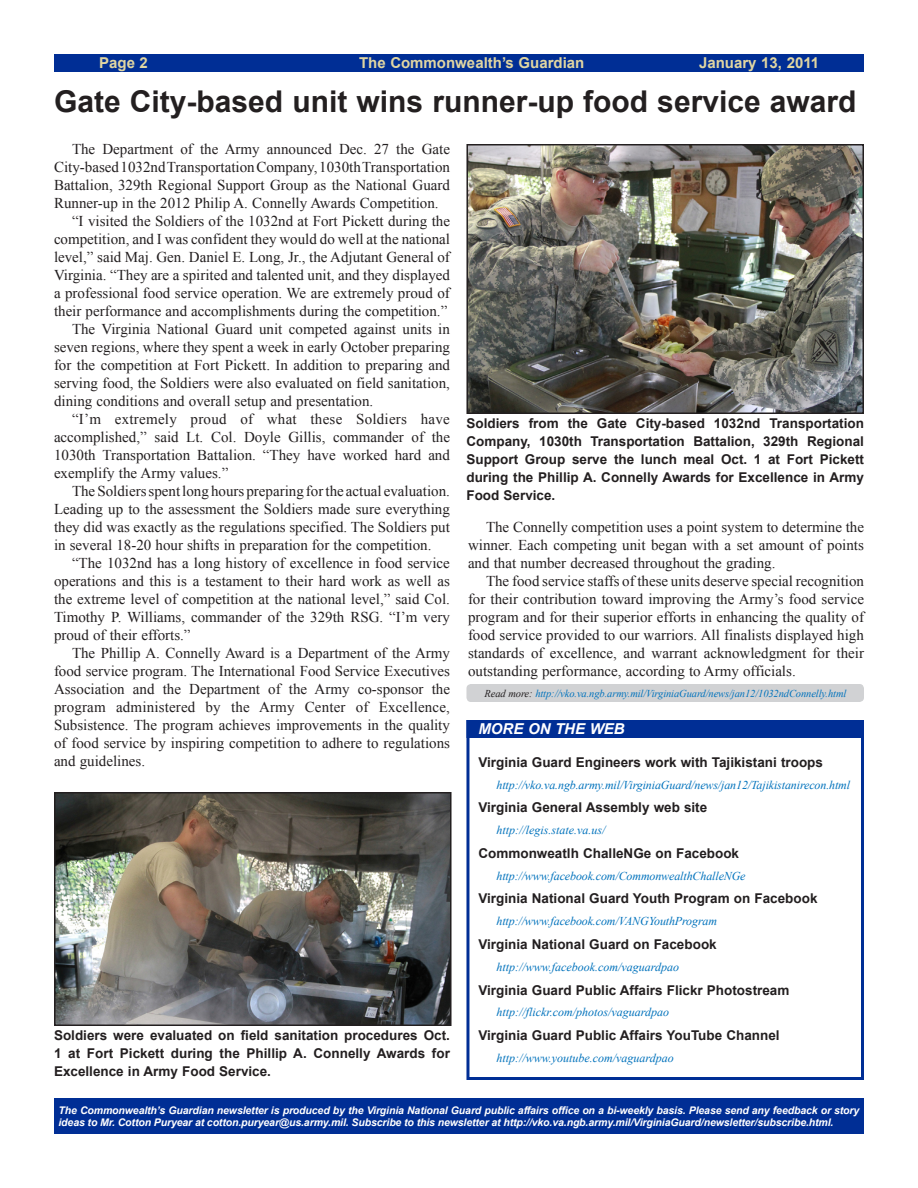
<style>
.page{position:relative;width:918px;height:1188px;background:#fff}
.page>*{position:absolute;margin:0;border:0;box-sizing:border-box;transform-origin:0 0}
._24_point_headline{font:700 30px "Arial";color:#231f20}
.Body_Copy{font:15px/18px "Times New Roman";color:#231f20;text-align:justify}
.t1{font:700 15px "Arial";color:#e1d6a2}
._24_point_headline-2{font:italic 700 15px "Arial";color:#fff}
.Picture_Captions{font:700 13.5px/18px "Arial";color:#231f20;text-align:justify}
.Body_Copy-2{font:700 13.5px "Arial";color:#231f20}
._24_point_headline-3{font:700 13.5px "Arial";color:#231f20}
.Body_Copy-3{font:italic 12px "Times New Roman";letter-spacing:-.01em;color:#0072bc}
.t2{font:italic 700 10.5px/12.6px "Arial";letter-spacing:-.01em;color:#fff}
.Body_Copy-4{font:italic 10.5px "Times New Roman";letter-spacing:-.01em;color:#0072bc}
.s1{color:#231f20}
</style>
<div class="page">
<div style="left:466px;top:720px;width:398px;height:18px;background:#002e95"></div>
<div style="left:466px;top:684px;width:398px;height:18px;background:#d1d2d4;border-radius:4px"></div>
<div style="left:54px;top:54px;width:810px;height:18px;background:#002e95"></div>
<div style="left:54px;top:1098px;width:810px;height:36px;background:#002e95"></div>
<div style="left:466px;top:720px;width:398px;height:360px;border:3px solid #002e95"></div>
<img style="left:469px;top:147px;width:392px;height:264px">
<div style="left:466px;top:144px;width:398px;height:270px;border:2px solid #231f20"></div>
<img style="left:57px;top:795px;width:392px;height:228px">
<div style="left:54px;top:792px;width:398px;height:234px;border:2px solid #231f20"></div>
<p class="t1" style="left:99px;top:53px;width:50px">Page 2</p>
<p class="t1" style="left:359px;top:53px;width:227px">The Commonwealth’s Guardian</p>
<p class="t1" style="left:699px;top:53px;width:122px">January 13, 2011</p>
<p class="_24_point_headline" style="left:54px;top:82px;width:804px">Gate City-based unit wins runner-up food service award</p>
<p class="Body_Copy" style="left:54px;top:140px;width:398px;text-indent:18px">The Department of the Army announced Dec. 27 the Gate City-based 1032nd Transportation Company, 1030th Transportation Battalion, 329th Regional Support Group as the National Guard Runner-up in the 2012 Philip A. Connelly Awards Competition.</p>
<p class="Body_Copy" style="left:54px;top:212px;width:398px;text-indent:18px">“I visited the Soldiers of the 1032nd at Fort Pickett during the competition, and I was confident they would do well at the national level,” said Maj. Gen. Daniel E. Long, Jr., the Adjutant General of Virginia. “They are a spirited and talented unit, and they displayed a professional food service operation. We are extremely proud of their performance and accomplishments during the competition.”</p>
<p class="Body_Copy" style="left:54px;top:320px;width:398px;text-indent:18px">The Virginia National Guard unit competed against units in seven regions, where they spent a week in early October preparing for the competition at Fort Pickett. In addition to preparing and serving food, the Soldiers were also evaluated on field sanitation, dining conditions and overall setup and presentation.</p>
<p class="Body_Copy" style="left:54px;top:410px;width:398px;text-indent:18px">“I’m extremely proud of what these Soldiers have accomplished,” said Lt. Col. Doyle Gillis, commander of the 1030th Transportation Battalion. “They have worked hard and exemplify the Army values.”</p>
<p class="Body_Copy" style="left:54px;top:482px;width:397px;text-indent:18px">The Soldiers spent long hours preparing for the actual evaluation.<br>Leading up to the assessment the Soldiers made sure everything they did was exactly as the regulations specified. The Soldiers put in several 18-20 hour shifts in preparation for the competition.</p>
<p class="Body_Copy" style="left:54px;top:554px;width:398px;text-indent:18px">“The 1032nd has a long history of excellence in food service operations and this is a testament to their hard work as well as the extreme level of competition at the national level,” said Col.<br>Timothy P. Williams, commander of the 329th RSG. “I’m very proud of their efforts.”</p>
<p class="Body_Copy" style="left:54px;top:644px;width:398px;text-indent:18px">The Phillip A. Connelly Award is a Department of the Army food service program. The International Food Service Executives Association and the Department of the Army co-sponsor the program administered by the Army Center of Excellence, Subsistence. The program achieves improvements in the quality of food service by inspiring competition to adhere to regulations and guidelines.</p>
<p class="Picture_Captions" style="left:54px;top:1027px;width:398px">Soldiers were evaluated on field sanitation procedures Oct.<br>1 at Fort Pickett during the Phillip A. Connelly Awards for Excellence in Army Food Service.</p>
<p class="Picture_Captions" style="left:466px;top:415px;width:399px">Soldiers from the Gate City-based 1032nd Transportation Company, 1030th Transportation Battalion, 329th Regional Support Group serve the lunch meal Oct. 1 at Fort Pickett during the Phillip A. Connelly Awards for Excellence in Army Food Service.</p>
<p class="Body_Copy" style="left:468px;top:518px;width:398px;text-indent:18px">The Connelly competition uses a point system to determine the winner. Each competing unit began with a set amount of points and that number decreased throughout the grading.</p>
<p class="Body_Copy" style="left:468px;top:572px;width:398px;text-indent:18px">The food service staffs of these units deserve special recognition for their contribution toward improving the Army’s food service program and for their superior efforts in enhancing the quality of food service provided to our warriors. All finalists displayed high standards of excellence, and warrant acknowledgment for their outstanding performance, according to Army officials.</p>
<p class="Body_Copy-4" style="left:484px;top:686px;width:363px"><span class="s1">Read more:</span> http://vko.va.ngb.army.mil/VirginiaGuard/news/jan12/1032ndConnelly.html</p>
<p class="_24_point_headline-2" style="left:478px;top:719px;width:148px">MORE ON THE WEB</p>
<p class="Body_Copy-2" style="left:478px;top:753px;width:346px">Virginia Guard Engineers work with Tajikistani troops</p>
<p class="Body_Copy-3" style="left:496px;top:776px;width:355px">http://vko.va.ngb.army.mil/VirginiaGuard/news/jan12/Tajikistanirecon.html</p>
<p class="Body_Copy-2" style="left:478px;top:799px;width:230px">Virginia General Assembly web site</p>
<p class="Body_Copy-3" style="left:496px;top:822px;width:111px">http://legis.state.va.us/</p>
<p class="Body_Copy-2" style="left:478px;top:844px;width:262px">Commonweatlh ChalleNGe on Facebook</p>
<p class="Body_Copy-3" style="left:496px;top:868px;width:251px">http://www.facebook.com/CommonwealthChalleNGe</p>
<p class="Body_Copy-2" style="left:478px;top:890px;width:341px">Virginia National Guard Youth Program on Facebook</p>
<p class="Body_Copy-3" style="left:496px;top:913px;width:222px">http://www.facebook.com/VANGYouthProgram</p>
<p class="Body_Copy-2" style="left:478px;top:935px;width:240px">Virginia National Guard on Facebook</p>
<p class="Body_Copy-3" style="left:496px;top:959px;width:184px">http://www.facebook.com/vaguardpao</p>
<p class="_24_point_headline-3" style="left:478px;top:981px;width:312px">Virginia Guard Public Affairs Flickr Photostream</p>
<p class="Body_Copy-3" style="left:496px;top:1004px;width:174px">http://flickr.com/photos/vaguardpao</p>
<p class="_24_point_headline-3" style="left:478px;top:1026px;width:303px">Virginia Guard Public Affairs YouTube Channel</p>
<p class="Body_Copy-3" style="left:496px;top:1050px;width:179px">http://www.youtube.com/vaguardpao</p>
<p class="t2" style="left:58px;top:1104px;width:802px">The Commonwealth’s Guardian newsletter is produced by the Virginia National Guard public affairs office on a bi-weekly basis. Please send any feedback or story ideas to Mr. Cotton Puryear at cotton.puryear@us.army.mil. Subscribe to this newsletter at http://vko.va.ngb.army.mil/VirginiaGuard/newsletter/subscribe.html.</p>
</div>
